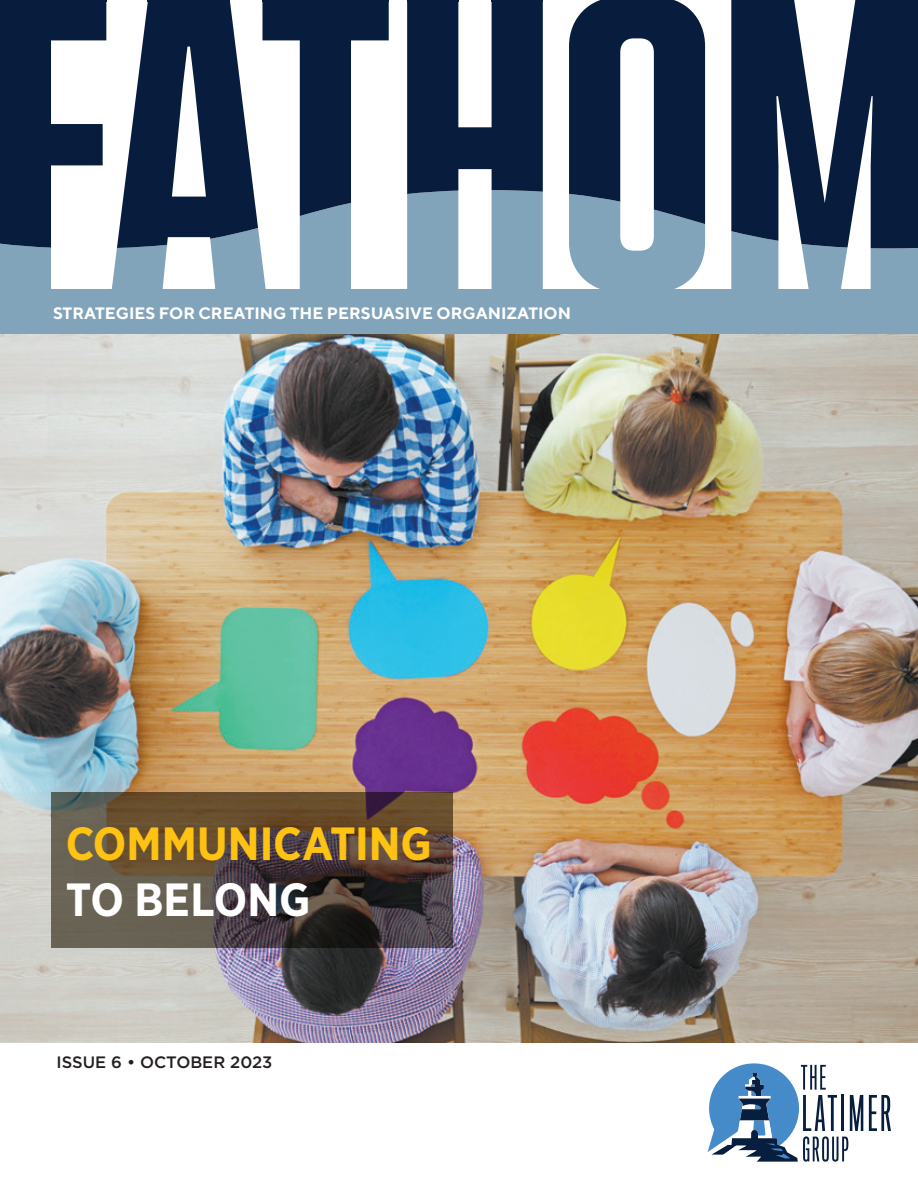
<style>
.page{position:relative;width:918px;height:1188px;background:#fff}
.page>*{position:absolute;margin:0;border:0;box-sizing:border-box;transform-origin:0 0}
.Fathom_Main_Headline{font:700 46.5px "Gotham Narrow";color:#fec212}
.Fathom_Main_Headline-2{font:700 46.5px "Gotham Narrow";color:#fff}
.t1{font:700 16.5px "TT Norms";color:#fff}
.t2{font:500 16.5px "Gotham";color:#231f20}
</style>
<div class="page">
<svg style="left:802px;top:248px;width:45px;height:41px;background:#93b0c3"></svg>
<div style="left:731px;top:248px;width:47px;height:41px;background:#82a4ba"></div>
<div style="left:871px;top:248px;width:47px;height:41px;background:#82a4ba"></div>
<svg style="left:0;top:1px;width:106px;height:288px"></svg>
<svg style="left:112px;top:0;width:277px;height:289px"></svg>
<svg style="left:407px;top:0;width:136px;height:289px"></svg>
<svg style="left:569px;top:0;width:136px;height:289px"></svg>
<svg style="left:731px;top:0;width:185px;height:248px;fill:#081d3e"></svg>
<hr style="left:0;top:0;width:106px;height:1px;background:#081d3e">
<hr style="left:148px;top:0;width:82px;height:1px;background:#081d3e">
<hr style="left:262px;top:0;width:127px;height:1px;background:#081d3e">
<hr style="left:407px;top:0;width:51px;height:1px;background:#081d3e">
<hr style="left:492px;top:0;width:51px;height:1px;background:#081d3e">
<hr style="left:916px;top:0;width:2px;height:248px;background:#081d3e">
<div style="left:0;top:289px;width:918px;height:48px;background:#82a4ba"></div>
<img style="left:0;top:334px;width:918px;height:709px">
<svg style="left:869px;top:1095px;width:22px;height:36px"></svg>
<svg style="left:708px;top:1063px;width:155px;height:99px"></svg>
<svg style="left:51px;top:792px;width:402px;height:156px;background:#56483d"></svg>
<p class="t1" style="left:53px;top:303px;width:519px">STRATEGIES FOR CREATING THE PERSUASIVE ORGANIZATION</p>
<p class="Fathom_Main_Headline" style="left:66px;top:814px;width:367px">COMMUNICATING</p>
<p class="Fathom_Main_Headline-2" style="left:66px;top:870px;width:246px">TO BELONG</p>
<p class="t2" style="left:57px;top:1052px;width:217px">ISSUE 6 • OCTOBER 2023</p>
</div>
